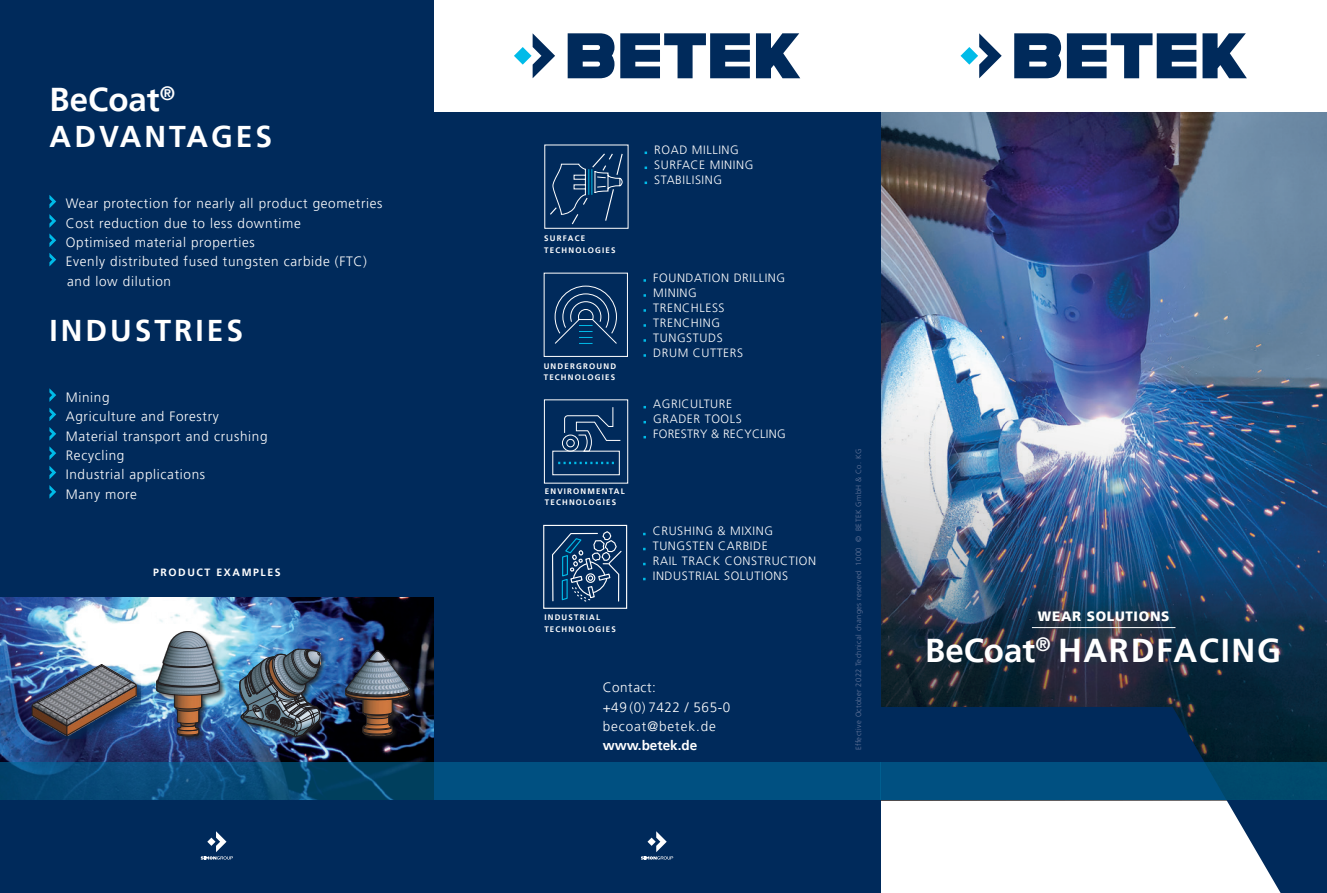
<style>
.page{position:relative;width:1327px;height:893px;background:#fff}
.page>*{position:absolute;margin:0;border:0;box-sizing:border-box;transform-origin:0 0}
.t1{font:700 33px "Frutiger LT Pro";letter-spacing:.05em;color:#fff}
.t2{font:700 33px "Frutiger LT Pro";color:#fff}
.t3{font:700 30px "Frutiger LT Pro";letter-spacing:.1em;color:#fff}
.Fließtext_EN_G{font:300 13.5px "Frutiger LT Pro";letter-spacing:.05em;color:#fff}
.Fließtext_D_K{font:300 13.5px/19.4px "Frutiger LT Pro";letter-spacing:.04em;color:#fff}
.Fließtext_D_K-2{font:300 13.5px "Frutiger LT Pro";letter-spacing:.07em;color:#fff}
.t4{font:900 13.5px "Frutiger LT Pro";letter-spacing:.05em;color:#fff}
.Fließtext_D_K-3{font:700 13.5px "Frutiger LT Pro";color:#fff}
.Caption_EN_G{font:300 12px "Frutiger LT Pro";letter-spacing:.05em;color:#fff}
.Caption_EN_G-2{font:300 12px "Frutiger LT Pro";letter-spacing:.02em;color:#fff}
.Headline_oberhalb_K{font:700 10.5px "Frutiger LT Pro";letter-spacing:.15em;color:#fff}
.Headline_oberhalb_K-2{font:700 7.95px/11.4px "Frutiger LT Pro";letter-spacing:.15em;color:#fff}
.Caption_D_K{font:300 7.5px "Frutiger LT Pro";letter-spacing:.05em;color:#66779c}
</style>
<div class="page">
<img style="left:880px;top:112px;width:447px;height:595px">
<div style="left:0;top:0;width:434px;height:893px;background:#002a5b"></div>
<div style="left:434px;top:112px;width:446px;height:781px;background:#002a5b"></div>
<svg style="left:960px;top:33px;width:41px;height:45px"></svg>
<svg style="left:1014px;top:33px;width:47px;height:45px;background:#214570"></svg>
<svg style="left:1067px;top:33px;width:129px;height:45px"></svg>
<svg style="left:1202px;top:33px;width:45px;height:45px"></svg>
<svg style="left:514px;top:33px;width:41px;height:45px"></svg>
<svg style="left:568px;top:33px;width:46px;height:45px;background:#1f436e"></svg>
<svg style="left:620px;top:33px;width:130px;height:45px"></svg>
<svg style="left:756px;top:33px;width:44px;height:45px"></svg>
<svg style="left:641px;top:831px;width:32px;height:29px"></svg>
<svg style="left:49px;top:195px;width:7px;height:13px"></svg>
<svg style="left:49px;top:214px;width:7px;height:33px"></svg>
<svg style="left:49px;top:253px;width:7px;height:13px"></svg>
<svg style="left:49px;top:388px;width:7px;height:14px"></svg>
<svg style="left:49px;top:408px;width:7px;height:13px"></svg>
<svg style="left:49px;top:427px;width:7px;height:33px"></svg>
<svg style="left:49px;top:466px;width:7px;height:13px"></svg>
<svg style="left:49px;top:485px;width:7px;height:14px"></svg>
<svg style="left:201px;top:831px;width:32px;height:29px"></svg>
<svg style="left:880px;top:707px;width:447px;height:186px"></svg>
<div style="left:880px;top:763px;width:447px;height:37px;background:linear-gradient(to right,#005287,#004b70)"></div>
<svg style="left:1020px;top:593px;width:175px;height:61px;background:#21374e"></svg>
<hr style="left:1032px;top:627px;width:143px;height:1px;background:#fff">
<img style="left:0;top:597px;width:433px;height:166px">
<div style="left:239px;top:648px;width:87px;height:95px;background:#231f20;opacity:.75"></div>
<img style="left:239px;top:649px;width:81px;height:88px">
<svg style="left:0;top:763px;width:880px;height:37px;background:#034c79"></svg>
<div style="left:33px;top:665px;width:112px;height:79px;background:#231f20;opacity:.42"></div>
<div style="left:32px;top:664px;width:108px;height:75px;background:#002a5b;opacity:.75"></div>
<img style="left:32px;top:664px;width:105px;height:72px">
<div style="left:156px;top:630px;width:70px;height:113px;background:#231f20;opacity:.75"></div>
<img style="left:157px;top:631px;width:63px;height:105px">
<div style="left:345px;top:650px;width:70px;height:90px;background:#231f20;opacity:.75"></div>
<img style="left:345px;top:650px;width:65px;height:85px">
<svg style="left:550px;top:153px;width:73px;height:72px"></svg>
<div style="left:543px;top:525px;width:84px;height:84px;border:1px solid #fff"></div>
<svg style="left:552px;top:531px;width:70px;height:71px"></svg>
<div style="left:544px;top:399px;width:84px;height:85px;border:1px solid #fff"></div>
<svg style="left:558px;top:462px;width:56px;height:2px"></svg>
<div style="left:562px;top:435px;width:17px;height:17px;border:1px solid #fff;border-radius:50%"></div>
<svg style="left:564px;top:407px;width:57px;height:45px"></svg>
<div style="left:544px;top:273px;width:84px;height:84px;border:1px solid #fff"></div>
<svg style="left:554px;top:285px;width:63px;height:59px"></svg>
<p class="t2" style="left:50px;top:80px;width:127px">BeCoat<sup>®</sup></p>
<p class="t3" style="left:50px;top:119px;width:224px">ADVANTAGES</p>
<p class="Fließtext_EN_G" style="left:66px;top:196px;width:318px">Wear protection for nearly all product geometries</p>
<p class="Fließtext_EN_G" style="left:66px;top:215px;width:237px">Cost reduction due to less downtime</p>
<p class="Fließtext_EN_G" style="left:66px;top:235px;width:190px">Optimised material properties</p>
<p class="Fließtext_EN_G" style="left:66px;top:254px;width:303px">Evenly distributed fused tungsten carbide (FTC)</p>
<p class="Fließtext_EN_G" style="left:67px;top:273px;width:105px">and low dilution</p>
<p class="t3" style="left:49px;top:313px;width:195px">INDUSTRIES</p>
<p class="Fließtext_EN_G" style="left:66px;top:389px;width:45px">Mining</p>
<p class="Fließtext_EN_G" style="left:66px;top:409px;width:155px">Agriculture and Forestry</p>
<p class="Fließtext_EN_G" style="left:66px;top:428px;width:203px">Material transport and crushing</p>
<p class="Fließtext_EN_G" style="left:66px;top:447px;width:60px">Recycling</p>
<p class="Fließtext_EN_G" style="left:66px;top:467px;width:141px">Industrial applications</p>
<p class="Fließtext_EN_G" style="left:66px;top:486px;width:73px">Many more</p>
<p class="Headline_oberhalb_K" style="left:153px;top:566px;width:129px">PRODUCT EXAMPLES</p>
<p class="Headline_oberhalb_K-2" style="left:544px;top:233px;width:42px">SURFACE</p>
<p class="Headline_oberhalb_K-2" style="left:544px;top:244px;width:73px">TECHNOLOGIES</p>
<p class="Headline_oberhalb_K-2" style="left:544px;top:361px;width:74px">UNDERGROUND<br>TECHNOLOGIES</p>
<p class="Headline_oberhalb_K-2" style="left:545px;top:485px;width:81px">ENVIRONMENTAL<br>TECHNOLOGIES</p>
<p class="Headline_oberhalb_K-2" style="left:544px;top:612px;width:57px">INDUSTRIAL</p>
<p class="Headline_oberhalb_K-2" style="left:544px;top:623px;width:73px">TECHNOLOGIES</p>
<p class="Caption_EN_G" style="left:654px;top:143px;width:86px">ROAD MILLING</p>
<p class="Caption_EN_G" style="left:654px;top:158px;width:101px">SURFACE MINING</p>
<p class="Caption_EN_G" style="left:654px;top:173px;width:69px">STABILISING</p>
<p class="Caption_EN_G" style="left:653px;top:271px;width:133px">FOUNDATION DRILLING</p>
<p class="Caption_EN_G" style="left:653px;top:286px;width:45px">MINING</p>
<p class="Caption_EN_G" style="left:653px;top:301px;width:73px">TRENCHLESS</p>
<p class="Caption_EN_G" style="left:653px;top:316px;width:68px">TRENCHING</p>
<p class="Caption_EN_G" style="left:653px;top:331px;width:71px">TUNGSTUDS</p>
<p class="Caption_EN_G" style="left:653px;top:346px;width:91px">DRUM CUTTERS</p>
<p class="Caption_EN_G" style="left:653px;top:397px;width:80px">AGRICULTURE</p>
<p class="Caption_EN_G" style="left:653px;top:412px;width:90px">GRADER TOOLS</p>
<p class="Caption_EN_G-2" style="left:653px;top:427px;width:134px">FORESTRY &amp; RECYCLING</p>
<p class="Caption_EN_G" style="left:653px;top:524px;width:122px">CRUSHING &amp; MIXING</p>
<p class="Caption_EN_G" style="left:653px;top:539px;width:117px">TUNGSTEN CARBIDE</p>
<p class="Caption_EN_G" style="left:653px;top:554px;width:165px">RAIL TRACK CONSTRUCTION</p>
<p class="Caption_EN_G" style="left:653px;top:569px;width:137px">INDUSTRIAL SOLUTIONS</p>
<p class="Fließtext_D_K" style="left:603px;top:678px;width:129px">Contact:<br>+49 (0) 7422 / 565-0</p>
<p class="Fließtext_D_K-2" style="left:603px;top:718px;width:115px">becoat@betek.de</p>
<p class="Fließtext_D_K-3" style="left:603px;top:737px;width:96px">www.betek.de</p>
<p class="Caption_D_K" style="left:854px;top:750px;width:303px;rotate:-90deg">Effective October 2022 Technical changes reserved 1000 © BETEK GmbH &amp; Co. KG</p>
<p class="t4" style="left:1038px;top:608px;width:133px">WEAR SOLUTIONS</p>
<p class="t1" style="left:925px;top:631px;width:357px">BeCoat<sup>®</sup> HARDFACING</p>
</div>
